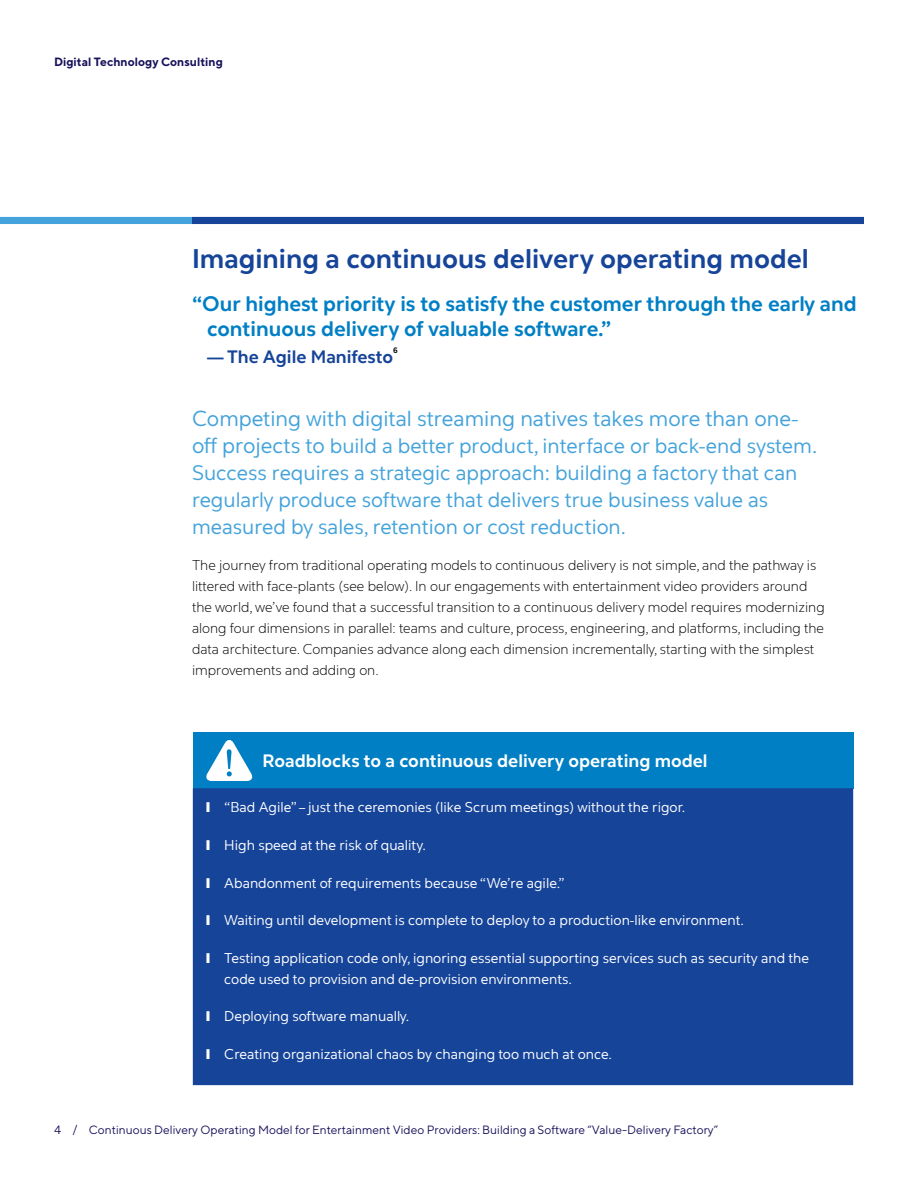
<style>
.page{position:relative;width:918px;height:1188px;background:#fff}
.page>*{position:absolute;margin:0;border:0;box-sizing:border-box;transform-origin:0 0}
.Heading_1_-_18_22{font:700 27px "Cognizant Sans";color:#164499}
.Body_-_First_paragra{font:21.75px "Cognizant Sans";color:#44a3db}
.Body_-_First_paragra-2{font:21px/27px "Cognizant Sans";color:#44a3db}
.t1{font:700 21px/25.2px "Cognizant Sans";color:#007fc4}
.Heading_2_-_12_14{font:700 18px "Cognizant Sans";color:#fff}
.t2{font:700 18px "Cognizant Sans";color:#164499}
.Body_9_5_14{font:300 14.25px/21px "Cognizant Sans";color:#000}
.t3{font:14.25px/21px "Cognizant Sans";color:#fff}
.t4{font:12px "TT Norms";color:#17105b}
.t5{font:700 12px "TT Norms";color:#17105b}
.t6{font:700 7.8px "Cognizant Sans";color:#000}
.s1{font-size:21.75px}
.s2{font-family:"Cognizant Sans"}
</style>
<div class="page">
<div style="left:192px;top:217px;width:672px;height:7px;background:#164499"></div>
<div style="left:0;top:217px;width:192px;height:7px;background:#44a3db"></div>
<div style="left:193px;top:732px;width:660px;height:56px;background:#007fc4"></div>
<div style="left:193px;top:788px;width:660px;height:297px;background:#164499"></div>
<svg style="left:206px;top:740px;width:47px;height:41px"></svg>
<p class="t5" style="left:54px;top:54px;width:170px">Digital Technology Consulting</p>
<p class="Heading_1_-_18_22" style="left:192px;top:241px;width:618px">Imagining a continuous delivery operating model</p>
<p class="t1" style="left:207px;top:291px;width:651px;text-indent:-15px">“Our highest priority is to satisfy the customer through the early and continuous delivery of valuable software.”</p>
<p class="t2" style="left:207px;top:345px;width:188px">— The Agile Manifesto</p>
<p class="t6" style="left:393px;top:345px;width:6px">6</p>
<p class="Body_-_First_paragra" style="left:192px;top:406px;width:608px">Competing with digital streaming natives takes more than one-</p>
<p class="Body_-_First_paragra-2" style="left:192px;top:433px;width:627px"><span class="s1">off projects to</span> build a better product, interface or back-end system.<br>Success requires a strategic approach: building a factory that can regularly produce software that delivers true business value as measured by sales, retention or cost reduction.</p>
<p class="Body_9_5_14" style="left:192px;top:555px;width:634px">The journey from traditional operating models to continuous delivery is not simple, and the pathway is littered with face-plants (see below). In our engagements with entertainment video providers around the world, we’ve found that a successful transition to a continuous delivery model requires modernizing along four dimensions in parallel: teams and culture, process, engineering, and platforms, including the data architecture. Companies advance along each dimension incrementally, starting with the simplest improvements and adding on.</p>
<p class="Heading_2_-_12_14" style="left:262px;top:749px;width:447px">Roadblocks to a continuous delivery operating model</p>
<p class="t3" style="left:206px;top:797px;width:480px">❙ “Bad Agile” – just the ceremonies (like Scrum meetings) without the rigor.</p>
<p class="t3" style="left:206px;top:835px;width:221px">❙ High speed at the risk of quality.</p>
<p class="t3" style="left:206px;top:872px;width:360px">❙ Abandonment of requirements because “We’re agile.”</p>
<p class="t3" style="left:206px;top:910px;width:539px">❙ Waiting until development is complete to deploy to a production-like environment.</p>
<p class="t3" style="left:224px;top:948px;width:586px;text-indent:-18px">❙ Testing application code only, ignoring essential supporting services such as security and the code used to provision and de-provision environments.</p>
<p class="t3" style="left:206px;top:1006px;width:205px">❙ Deploying software manually.</p>
<p class="t3" style="left:206px;top:1044px;width:407px">❙ Creating organizational chaos by changing too much at once.</p>
<p class="t4" style="left:54px;top:1122px;width:666px"><span class="s2">4 /</span> Continuous Delivery Operating Model for Entertainment Video Providers: Building a Software “Value-Delivery Factory”</p>
</div>
